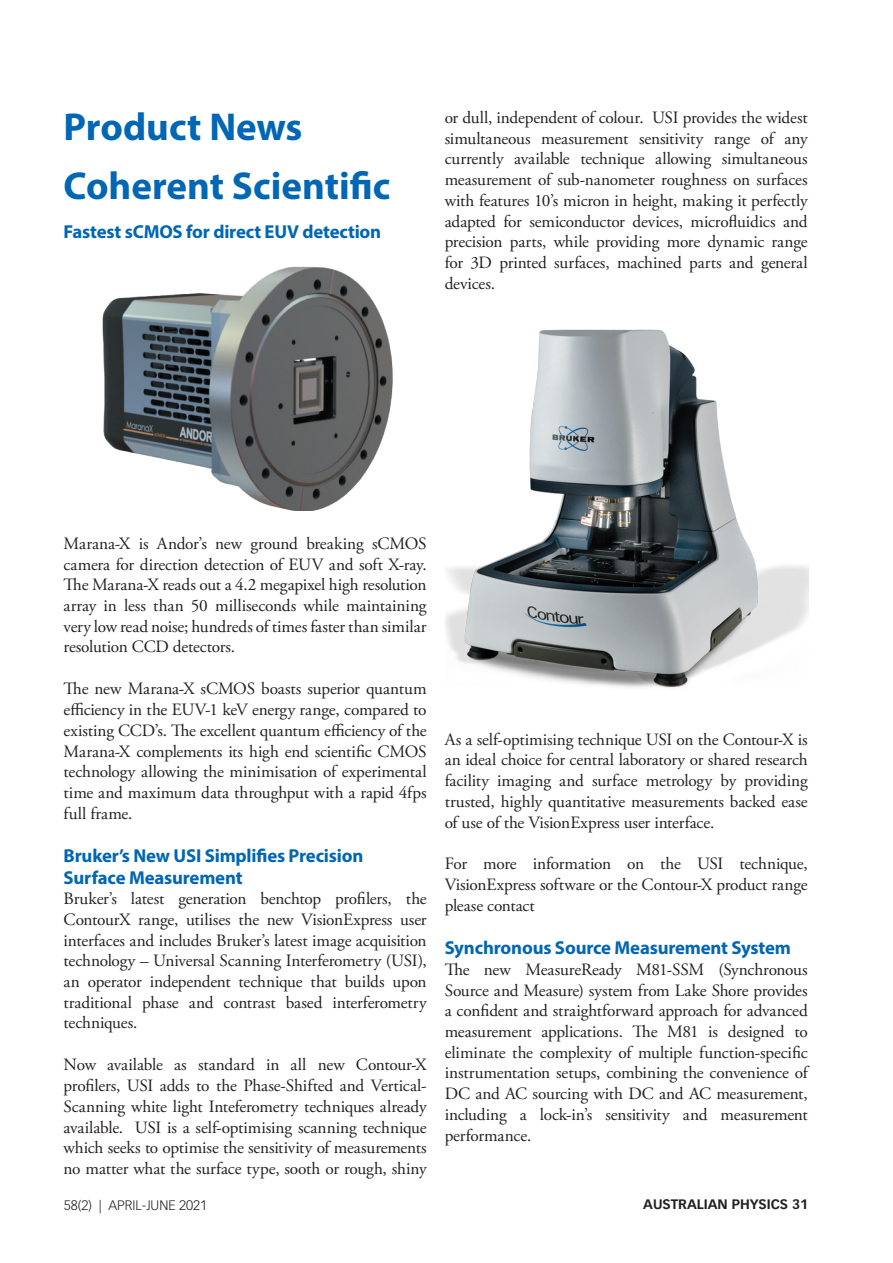
<style>
.page{position:relative;width:893px;height:1263px;background:#fff}
.page>*{position:absolute;margin:0;border:0;box-sizing:border-box;transform-origin:0 0}
.t1{font:700 39px/59.2px "Myriad Pro";color:#0166b3}
.t2{font:700 18.75px/21.6px "Myriad Pro";letter-spacing:-.01em;color:#0166b3}
.t3{font:17.25px/20.7px "Adobe Garamond Pro";letter-spacing:-.005em;color:#231f20;text-align:justify}
.t4{font:300 13.5px "Vectora LT Pro";color:#231f20}
.t5{font:700 13.5px "Vectora LT Pro";color:#231f20}
</style>
<div class="page">
<img style="left:445px;top:329px;width:363px;height:359px">
<img style="left:102px;top:266px;width:291px;height:244px">
<h1 class="t1" style="left:64px;top:96px;width:328px">Product News<br>Coherent Scientific</h1>
<p class="t2" style="left:64px;top:220px;width:319px">Fastest sCMOS for direct EUV detection</p>
<p class="t3" style="left:445px;top:108px;width:365px">or dull, independent of colour. USI provides the widest simultaneous measurement sensitivity range of any currently available technique allowing simultaneous measurement of sub-nanometer roughness on surfaces with features 10’s micron in height, making it perfectly adapted for semiconductor devices, microfluidics and precision parts, while providing more dynamic range for 3D printed surfaces, machined parts and general devices.</p>
<p class="t3" style="left:64px;top:534px;width:365px">Marana-X is Andor’s new ground breaking sCMOS camera for direction detection of EUV and soft X-ray.<br>The Marana-X reads out a 4.2 megapixel high resolution array in less than 50 milliseconds while maintaining very low read noise; hundreds of times faster than similar resolution CCD detectors.</p>
<p class="t3" style="left:64px;top:679px;width:365px">The new Marana-X sCMOS boasts superior quantum efficiency in the EUV-1 keV energy range, compared to existing CCD’s. The excellent quantum efficiency of the Marana-X complements its high end scientific CMOS technology allowing the minimisation of experimental time and maximum data throughput with a rapid 4fps full frame.</p>
<p class="t2" style="left:64px;top:844px;width:301px">Bruker’s New USI Simplifies Precision<br>Surface Measurement</p>
<p class="t3" style="left:64px;top:889px;width:365px">Bruker’s latest generation benchtop profilers, the ContourX range, utilises the new VisionExpress user interfaces and includes Bruker’s latest image acquisition technology – Universal Scanning Interferometry (USI), an operator independent technique that builds upon traditional phase and contrast based interferometry techniques.</p>
<p class="t3" style="left:64px;top:1055px;width:365px">Now available as standard in all new Contour-X profilers, USI adds to the Phase-Shifted and Vertical-Scanning white light Inteferometry techniques already available. USI is a self-optimising scanning technique which seeks to optimise the sensitivity of measurements no matter what the surface type, sooth or rough, shiny</p>
<p class="t3" style="left:445px;top:729px;width:365px">As a self-optimising technique USI on the Contour-X is an ideal choice for central laboratory or shared research facility imaging and surface metrology by providing trusted, highly quantitative measurements backed ease of use of the VisionExpress user interface.</p>
<p class="t3" style="left:445px;top:854px;width:365px">For more information on the USI technique, VisionExpress software or the Contour-X product range please contact</p>
<p class="t2" style="left:445px;top:936px;width:348px">Synchronous Source Measurement System</p>
<p class="t3" style="left:445px;top:960px;width:365px">The new MeasureReady M81-SSM (Synchronous Source and Measure) system from Lake Shore provides a confident and straightforward approach for advanced measurement applications. The M81 is designed to eliminate the complexity of multiple function-specific instrumentation setups, combining the convenience of DC and AC sourcing with DC and AC measurement, including a lock-in’s sensitivity and measurement performance.</p>
<p class="t4" style="left:64px;top:1197px;width:145px">58(2) | APRIL-JUNE 2021</p>
<p class="t5" style="left:643px;top:1196px;width:166px">AUSTRALIAN PHYSICS 31</p>
</div>
